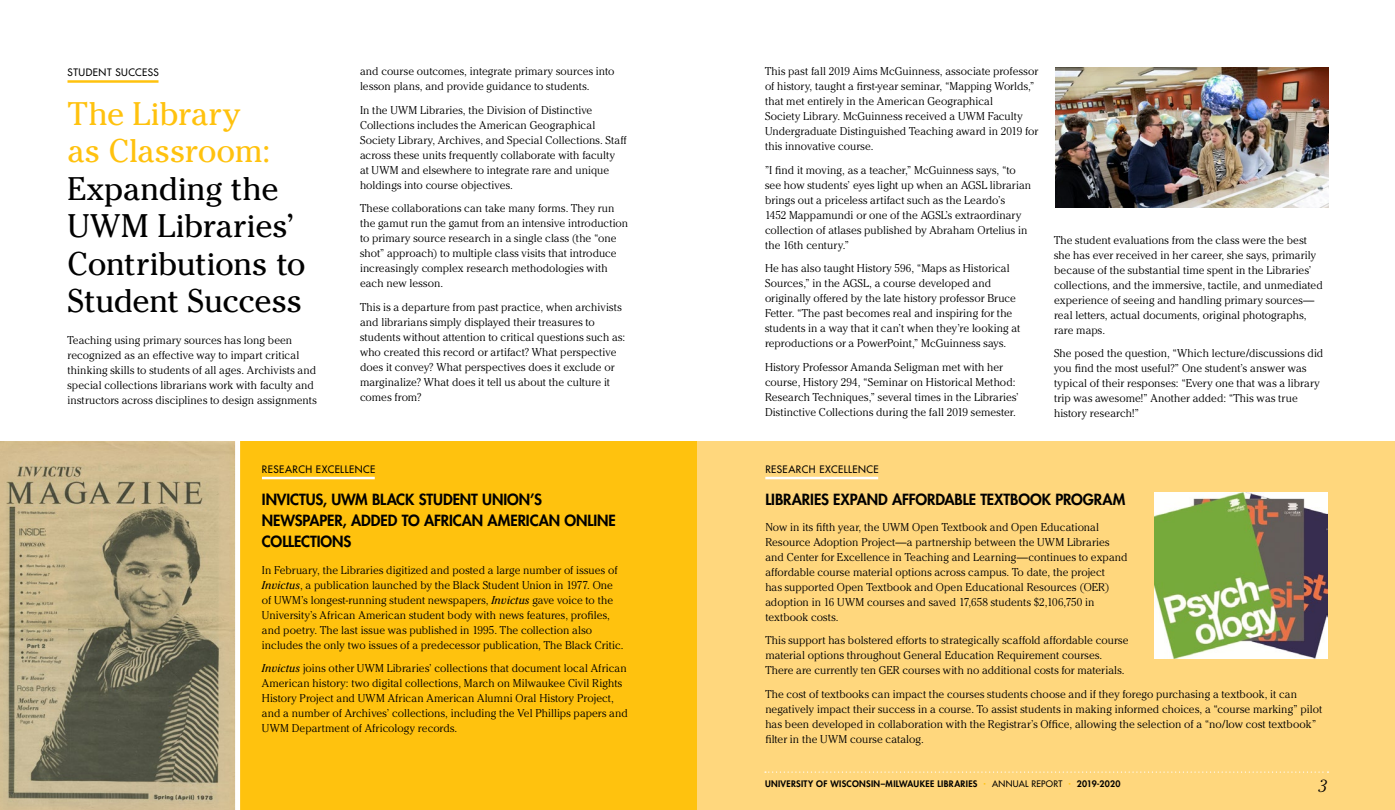
<style>
.page{position:relative;width:1395px;height:810px;background:#fff}
.page>*{position:absolute;margin:0;border:0;box-sizing:border-box;transform-origin:0 0}
.t1{font:32.5px/37.5px "Cheltenham Std";letter-spacing:-.01em;color:#000}
.t2{font:32.5px/37.5px "Cheltenham Std";letter-spacing:-.015em;color:#ffc20e}
.t3{font:italic 300 17.5px "Cheltenham Std";color:#000}
.t4{font:800 15px/21.2px "Futura Std";letter-spacing:-.005em;color:#000}
.t5{font:300 11.25px/15px "Cheltenham Std";color:#000}
.t6{font:500 10px "Futura Std";letter-spacing:.045em;color:#000}
.t7{font:800 8.75px "Futura Std";letter-spacing:.035em;color:#000}
.t8{font:500 8.75px "Futura Std";letter-spacing:.035em;color:#000}
.s1{font-weight:400;font-style:italic}
</style>
<div class="page">
<div style="left:0;top:441px;width:698px;height:369px;background:#ffc20e"></div>
<div style="left:698px;top:441px;width:697px;height:369px;background:#ffd77d"></div>
<hr style="left:68px;top:80px;width:91px;height:3px;background:#ffc20e">
<hr style="left:262px;top:477px;width:113px;height:2px;background:#fff">
<hr style="left:765px;top:477px;width:113px;height:2px;background:#fff">
<svg style="left:0;top:441px;width:241px;height:369px;background:#a69b7a"></svg>
<img style="left:1155px;top:493px;width:173px;height:166px">
<img style="left:1055px;top:68px;width:273px;height:140px">
<svg style="left:765px;top:772px;width:564px;height:1px"></svg>
<p class="t6" style="left:68px;top:66px;width:93px">STUDENT SUCCESS</p>
<h1 class="t2" style="left:68px;top:95px;width:205px">The Library as Classroom:</h1>
<h1 class="t1" style="left:68px;top:170px;width:240px">Expanding the<br>UWM Libraries’<br>Contributions to<br>Student Success</h1>
<p class="t5" style="left:68px;top:332px;width:251px">Teaching using primary sources has long been recognized as an effective way to impart critical thinking skills to students of all ages. Archivists and special collections librarians work with faculty and instructors across disciplines to design assignments</p>
<p class="t5" style="left:360px;top:64px;width:256px">and course outcomes, integrate primary sources into lesson plans, and provide guidance to students.</p>
<p class="t5" style="left:360px;top:102px;width:268px">In the UWM Libraries, the Division of Distinctive Collections includes the American Geographical Society Library, Archives, and Special Collections. Staff across these units frequently collaborate with faculty<br>at UWM and elsewhere to integrate rare and unique holdings into course objectives.</p>
<p class="t5" style="left:360px;top:201px;width:270px">These collaborations can take many forms. They run the gamut run the gamut from an intensive introduction to primary source research in a single class (the “one shot” approach) to multiple class visits that introduce increasingly complex research methodologies with each new lesson.</p>
<p class="t5" style="left:360px;top:299px;width:267px">This is a departure from past practice, when archivists and librarians simply displayed their treasures to students without attention to critical questions such as: who created this record or artifact? What perspective does it convey? What perspectives does it exclude or marginalize? What does it tell us about the culture it comes from?</p>
<p class="t6" style="left:262px;top:463px;width:115px">RESEARCH EXCELLENCE</p>
<h3 class="t4" style="left:262px;top:489px;width:355px">INVICTUS, UWM BLACK STUDENT UNION’S<br>NEWSPAPER, ADDED TO AFRICAN AMERICAN ONLINE<br>COLLECTIONS</h3>
<p class="t5" style="left:262px;top:562px;width:363px">In February, the Libraries digitized and posted a large number of issues of <span class="s1">Invictus</span>, a publication launched by the Black Student Union in 1977. One of UWM’s longest-running student newspapers, <span class="s1">Invictus</span> gave voice to the University’s African American student body with news features, profiles, and poetry. The last issue was published in 1995. The collection also includes the only two issues of a predecessor publication, The Black Critic.</p>
<p class="t5" style="left:262px;top:661px;width:367px"><span class="s1">Invictus</span> joins other UWM Libraries’ collections that document local African American history: two digital collections, March on Milwaukee Civil Rights History Project and UWM African American Alumni Oral History Project, and a number of Archives’ collections, including the Vel Phillips papers and UWM Department of Africology records.</p>
<p class="t5" style="left:765px;top:64px;width:275px">This past fall 2019 Aims McGuinness, associate professor of history, taught a first-year seminar, “Mapping Worlds,” that met entirely in the American Geographical<br>Society Library. McGuinness received a UWM Faculty Undergraduate Distinguished Teaching award in 2019 for this innovative course.</p>
<p class="t5" style="left:765px;top:162px;width:268px">”I find it moving, as a teacher,” McGuinness says, “to see how students’ eyes light up when an AGSL librarian brings out a priceless artifact such as the Leardo’s<br>1452 Mappamundi or one of the AGSL’s extraordinary collection of atlases published by Abraham Ortelius in the 16th century.”</p>
<p class="t5" style="left:765px;top:261px;width:257px">He has also taught History 596, “Maps as Historical Sources,” in the AGSL, a course developed and originally offered by the late history professor Bruce Fetter. “The past becomes real and inspiring for the students in a way that it can’t when they’re looking at reproductions or a PowerPoint,” McGuinness says.</p>
<p class="t5" style="left:765px;top:359px;width:256px">History Professor Amanda Seligman met with her course, History 294, “Seminar on Historical Method:<br>Research Techniques,” several times in the Libraries’ Distinctive Collections during the fall 2019 semester.</p>
<p class="t5" style="left:1054px;top:232px;width:270px">The student evaluations from the class were the best she has ever received in her career, she says, primarily because of the substantial time spent in the Libraries’ collections, and the immersive, tactile, and unmediated experience of seeing and handling primary sources— real letters, actual documents, original photographs, rare maps.</p>
<p class="t5" style="left:1054px;top:346px;width:271px">She posed the question, “Which lecture/discussions did you find the most useful?” One student’s answer was typical of their responses: “Every one that was a library trip was awesome!” Another added: “This was true history research!”</p>
<p class="t6" style="left:765px;top:463px;width:115px">RESEARCH EXCELLENCE</p>
<h3 class="t4" style="left:765px;top:489px;width:362px">LIBRARIES EXPAND AFFORDABLE TEXTBOOK PROGRAM</h3>
<p class="t5" style="left:765px;top:520px;width:364px">Now in its fifth year, the UWM Open Textbook and Open Educational Resource Adoption Project—a partnership between the UWM Libraries and Center for Excellence in Teaching and Learning—continues to expand affordable course material options across campus. To date, the project<br>has supported Open Textbook and Open Educational Resources (OER) adoption in 16 UWM courses and saved 17,658 students $2,106,750 in textbook costs.</p>
<p class="t5" style="left:765px;top:633px;width:365px">This support has bolstered efforts to strategically scaffold affordable course material options throughout General Education Requirement courses.<br>There are currently ten GER courses with no additional costs for materials.</p>
<p class="t5" style="left:765px;top:686px;width:558px">The cost of textbooks can impact the courses students choose and if they forego purchasing a textbook, it can negatively impact their success in a course. To assist students in making informed choices, a “course marking” pilot has been developed in collaboration with the Registrar’s Office, allowing the selection of a “no/low cost textbook” filter in the UWM course catalog.</p>
<p class="t7" style="left:765px;top:779px;width:214px">UNIVERSITY OF WISCONSIN–MILWAUKEE LIBRARIES</p>
<p class="t8" style="left:992px;top:779px;width:72px">ANNUAL REPORT</p>
<p class="t7" style="left:1077px;top:779px;width:45px">2019-2020</p>
<h2 class="t3" style="left:1318px;top:776px;width:11px">3</h2>
</div>
